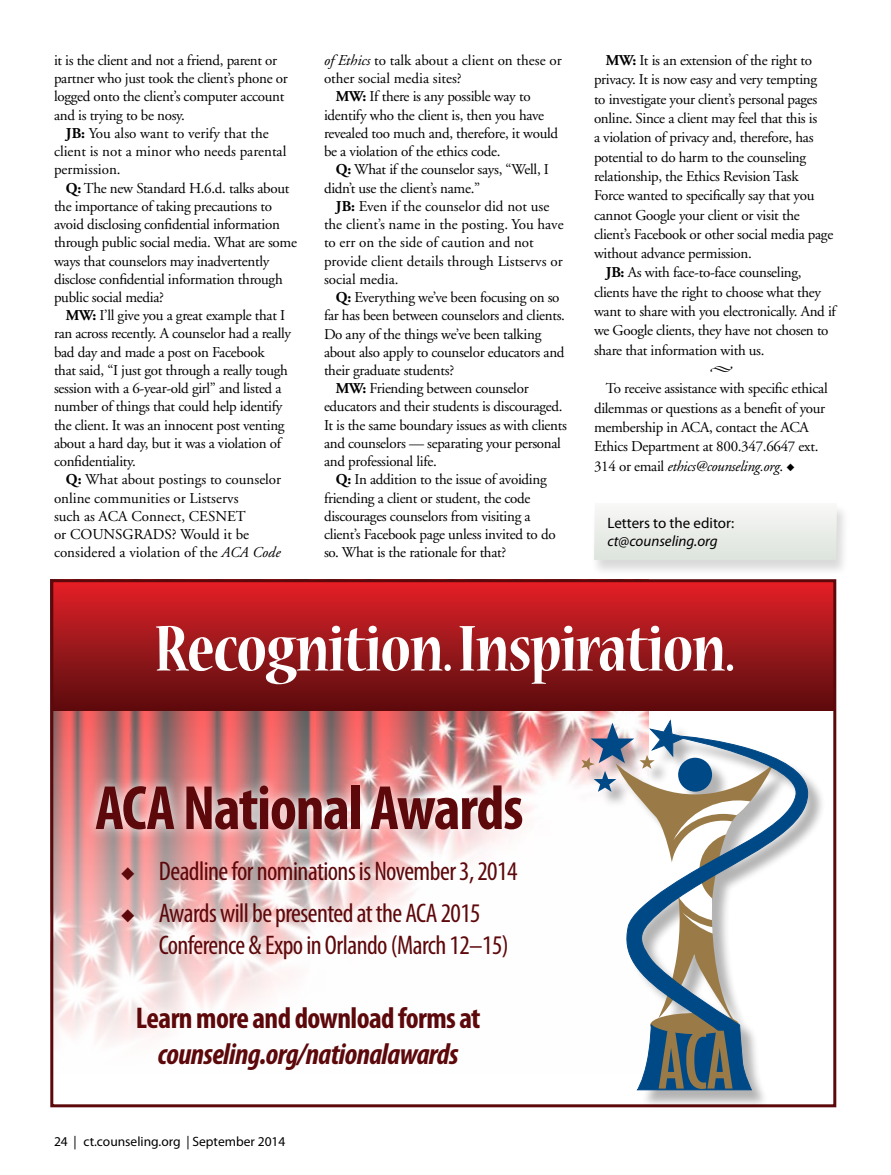
<style>
.page{position:relative;width:891px;height:1175px;background:#fff}
.page>*{position:absolute;margin:0;border:0;box-sizing:border-box;transform-origin:0 0}
.t1{font:500 74.85px "Bodega Sans";color:#9a7b47}
.t2{font:700 condensed 72px "Nueva Std";letter-spacing:-.02em;color:#fff}
.t3{font:700 condensed 63px "Myriad Pro";letter-spacing:-.02em;color:#5d080b}
.t4{font:italic 700 condensed 30px "Myriad Pro";letter-spacing:-.02em;color:#5d080b}
.t5{font:700 condensed 30px "Myriad Pro";letter-spacing:-.02em;color:#5d080b}
.t6{font:condensed 27px/32.4px "Myriad Pro";letter-spacing:-.02em;color:#5d080b}
.t7{font:15px/18.3px "Adobe Garamond";letter-spacing:-.02em;color:#000}
.t8{font:15px/18.1px "Adobe Garamond";color:#000}
.t9{font:15px "Myriad Pro";color:#000}
.t10{font:italic 15px "Myriad Pro";color:#000}
.t11{font:13.5px "Myriad Pro";color:#000}
.s1{font-weight:700}
.s2{font-style:italic}
</style>
<div class="page">
<img style="left:54px;top:710px;width:594px;height:332px">
<div style="left:52px;top:581px;width:783px;height:129px;background:linear-gradient(to bottom,#e32027,#590d0e)"></div>
<svg style="left:84px;top:773px;width:450px;height:69px;background:#e4babb"></svg>
<div style="left:50px;top:579px;width:786px;height:528px;border:3px solid #5d080b"></div>
<div style="left:585px;top:723px;width:241px;height:386px;background:#000;opacity:.3"></div>
<svg style="left:616px;top:792px;width:6px;height:257px"></svg>
<svg style="left:582px;top:722px;width:40px;height:70px;background:#b0a5b4"></svg>
<svg style="left:622px;top:719px;width:186px;height:371px"></svg>
<svg style="left:671px;top:800px;width:79px;height:133px"></svg>
<div style="left:591px;top:503px;width:259px;height:73px;background:#000;opacity:.75"></div>
<svg style="left:594px;top:503px;width:243px;height:57px"></svg>
<p class="t7" style="left:54px;top:51px;width:235px">it is the client and not a friend, parent or partner who just took the client’s phone or logged onto the client’s computer account and is trying to be nosy.</p>
<p class="t8" style="left:54px;top:124px;width:234px;text-indent:12px"><span class="s1">JB:</span> You also want to verify that the client is not a minor who needs parental permission.</p>
<p class="t7" style="left:54px;top:179px;width:245px;text-indent:12px"><span class="s1">Q:</span> The new Standard H.6.d. talks about the importance of taking precautions to avoid disclosing confidential information through public social media. What are some ways that counselors may inadvertently disclose confidential information through public social media?</p>
<p class="t7" style="left:54px;top:307px;width:239px;text-indent:12px"><span class="s1">MW:</span> I’ll give you a great example that I ran across recently. A counselor had a really bad day and made a post on Facebook<br>that said, “I just got through a really tough session with a 6-year-old girl” and listed a number of things that could help identify the client. It was an innocent post venting about a hard day, but it was a violation of confidentiality.</p>
<p class="t8" style="left:54px;top:471px;width:229px;text-indent:12px"><span class="s1">Q:</span> What about postings to counselor online communities or Listservs<br>such as ACA Connect, CESNET<br>or COUNSGRADS? Would it be considered a violation of the <span class="s2">ACA Code</span></p>
<p class="t8" style="left:324px;top:52px;width:239px"><span class="s2">of Ethics</span> to talk about a client on these or</p>
<p class="t8" style="left:324px;top:70px;width:139px">other social media sites?</p>
<p class="t7" style="left:336px;top:88px;width:196px"><span class="s1">MW:</span> If there is any possible way to</p>
<p class="t7" style="left:324px;top:106px;width:222px">identify who the client is, then you have</p>
<p class="t7" style="left:324px;top:124px;width:236px">revealed too much and, therefore, it would</p>
<p class="t7" style="left:324px;top:143px;width:178px">be a violation of the ethics code.</p>
<p class="t7" style="left:336px;top:161px;width:215px"><span class="s1">Q:</span> What if the counselor says, “Well, I</p>
<p class="t7" style="left:324px;top:179px;width:158px">didn’t use the client’s name.”</p>
<p class="t8" style="left:336px;top:197px;width:215px"><span class="s1">JB:</span> Even if the counselor did not use</p>
<p class="t8" style="left:324px;top:216px;width:241px">the client’s name in the posting. You have</p>
<p class="t8" style="left:324px;top:234px;width:211px">to err on the side of caution and not</p>
<p class="t8" style="left:324px;top:252px;width:240px">provide client details through Listservs or</p>
<p class="t8" style="left:324px;top:270px;width:76px">social media.</p>
<p class="t7" style="left:336px;top:288px;width:225px"><span class="s1">Q:</span> Everything we’ve been focusing on so</p>
<p class="t7" style="left:324px;top:307px;width:243px">far has been between counselors and clients.</p>
<p class="t7" style="left:324px;top:325px;width:219px">Do any of the things we’ve been talking</p>
<p class="t7" style="left:324px;top:343px;width:242px">about also apply to counselor educators and</p>
<p class="t7" style="left:324px;top:361px;width:132px">their graduate students?</p>
<p class="t7" style="left:336px;top:380px;width:194px"><span class="s1">MW:</span> Friending between counselor</p>
<p class="t7" style="left:324px;top:398px;width:240px">educators and their students is discouraged.</p>
<p class="t7" style="left:324px;top:416px;width:244px">It is the same boundary issues as with clients</p>
<p class="t7" style="left:324px;top:434px;width:239px">and counselors — separating your personal</p>
<p class="t7" style="left:324px;top:452px;width:114px">and professional life.</p>
<p class="t7" style="left:336px;top:471px;width:212px"><span class="s1">Q:</span> In addition to the issue of avoiding</p>
<p class="t7" style="left:324px;top:489px;width:208px">friending a client or student, the code</p>
<p class="t7" style="left:324px;top:507px;width:208px">discourages counselors from visiting a</p>
<p class="t7" style="left:324px;top:525px;width:233px">client’s Facebook page unless invited to do</p>
<p class="t7" style="left:324px;top:544px;width:184px">so. What is the rationale for that?</p>
<p class="t7" style="left:606px;top:52px;width:208px"><span class="s1">MW:</span> It is an extension of the right to</p>
<p class="t7" style="left:594px;top:71px;width:225px">privacy. It is now easy and very tempting</p>
<p class="t7" style="left:594px;top:90px;width:225px">to investigate your client’s personal pages</p>
<p class="t7" style="left:594px;top:109px;width:225px">online. Since a client may feel that this is</p>
<p class="t7" style="left:594px;top:129px;width:221px">a violation of privacy and, therefore, has</p>
<p class="t7" style="left:594px;top:148px;width:214px">potential to do harm to the counseling</p>
<p class="t7" style="left:594px;top:167px;width:206px">relationship, the Ethics Revision Task</p>
<p class="t7" style="left:594px;top:187px;width:222px">Force wanted to specifically say that you</p>
<p class="t7" style="left:594px;top:206px;width:207px">cannot Google your client or visit the</p>
<p class="t7" style="left:594px;top:225px;width:241px">client’s Facebook or other social media page</p>
<p class="t7" style="left:594px;top:245px;width:159px">without advance permission.</p>
<p class="t7" style="left:606px;top:264px;width:197px"><span class="s1">JB:</span> As with face-to-face counseling,</p>
<p class="t7" style="left:594px;top:283px;width:229px">clients have the right to choose what they</p>
<p class="t7" style="left:594px;top:302px;width:244px">want to share with you electronically. And if</p>
<p class="t7" style="left:594px;top:322px;width:236px">we Google clients, they have not chosen to</p>
<p class="t7" style="left:594px;top:341px;width:172px">share that information with us.</p>
<p class="t7" style="left:594px;top:379px;width:235px;line-height:19.4px;text-indent:12px">To receive assistance with specific ethical dilemmas or questions as a benefit of your membership in ACA, contact the ACA Ethics Department at 800.347.6647 ext.<br>314 or email <span class="s2">ethics@counseling.org</span>. ◆</p>
<p class="t9" style="left:608px;top:514px;width:128px">Letters to the editor:</p>
<p class="t10" style="left:608px;top:532px;width:112px">ct@counseling.org</p>
<h2 class="t2" style="left:154px;top:616px;width:583px">Recognition. Inspiration.</h2>
<h3 class="t3" style="left:95px;top:768px;width:430px">ACA National Awards</h3>
<h3 class="t6" style="left:121px;top:854px;width:398px">◆ Deadline for nominations is November 3, 2014</h3>
<h3 class="t6" style="left:159px;top:896px;width:351px;text-indent:-38px">◆ Awards will be presented at the ACA 2015<br>Conference &amp; Expo in Orlando (March 12–15)</h3>
<h3 class="t5" style="left:136px;top:999px;width:346px">Learn more and download forms at</h3>
<h3 class="t4" style="left:158px;top:1035px;width:302px">counseling.org/nationalawards</h3>
<p class="t11" style="left:54px;top:1132px;width:233px">24 | ct.counseling.org | September 2014</p>
<h1 class="t1" style="left:658px;top:1015px;width:76px">ACA</h1>
</div>
